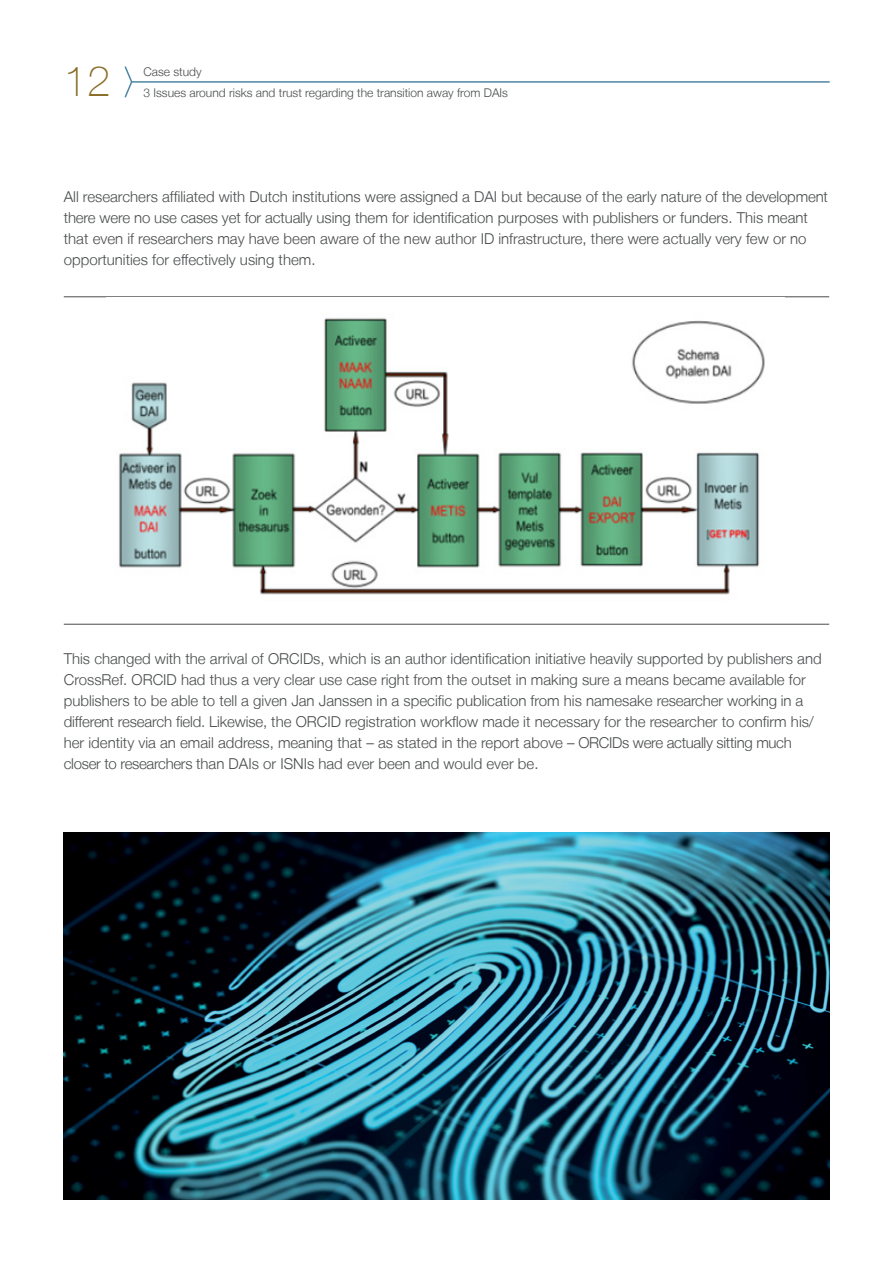
<style>
.page{position:relative;width:893px;height:1263px;background:#fff}
.page>*{position:absolute;margin:0;border:0;box-sizing:border-box;transform-origin:0 0}
.t1{font:100 42px "Helvetica Neue LT";color:#8a6d2a}
.Body_copy{font:300 15px/21px "Helvetica Neue LT";color:#484b4c}
.Unordered_List_LV_I{font:300 15px/21px "Helvetica Neue LT";color:#484b4c}
.t2{font:300 12px/21px "Helvetica Neue LT";color:#484b4c}
</style>
<div class="page">
<hr style="left:64px;top:296px;width:765px;height:1px;background:#484b4c">
<hr style="left:64px;top:624px;width:765px;height:1px;background:#484b4c">
<img style="left:119px;top:318px;width:646px;height:277px">
<img style="left:64px;top:832px;width:765px;height:367px">
<hr style="left:132px;top:81px;width:697px;height:2px;background:#4e85a4">
<svg style="left:124px;top:66px;width:9px;height:32px"></svg>
<h1 class="t1" style="left:64px;top:57px;width:48px">12</h1>
<p class="t2" style="left:144px;top:61px;width:366px">Case study<br>3 Issues around risks and trust regarding the transition away from DAIs</p>
<p class="Unordered_List_LV_I" style="left:64px;top:185px;width:766px">All researchers affiliated with Dutch institutions were assigned a DAI but because of the early nature of the development there were no use cases yet for actually using them for identification purposes with publishers or funders. This meant that even if researchers may have been aware of the new author ID infrastructure, there were actually very few or no opportunities for effectively using them.</p>
<p class="Body_copy" style="left:64px;top:647px;width:759px">This changed with the arrival of ORCIDs, which is an author identification initiative heavily supported by publishers and CrossRef. ORCID had thus a very clear use case right from the outset in making sure a means became available for publishers to be able to tell a given Jan Janssen in a specific publication from his namesake researcher working in a different research field. Likewise, the ORCID registration workflow made it necessary for the researcher to confirm his/ her identity via an email address, meaning that – as stated in the report above – ORCIDs were actually sitting much closer to researchers than DAIs or ISNIs had ever been and would ever be.</p>
</div>
